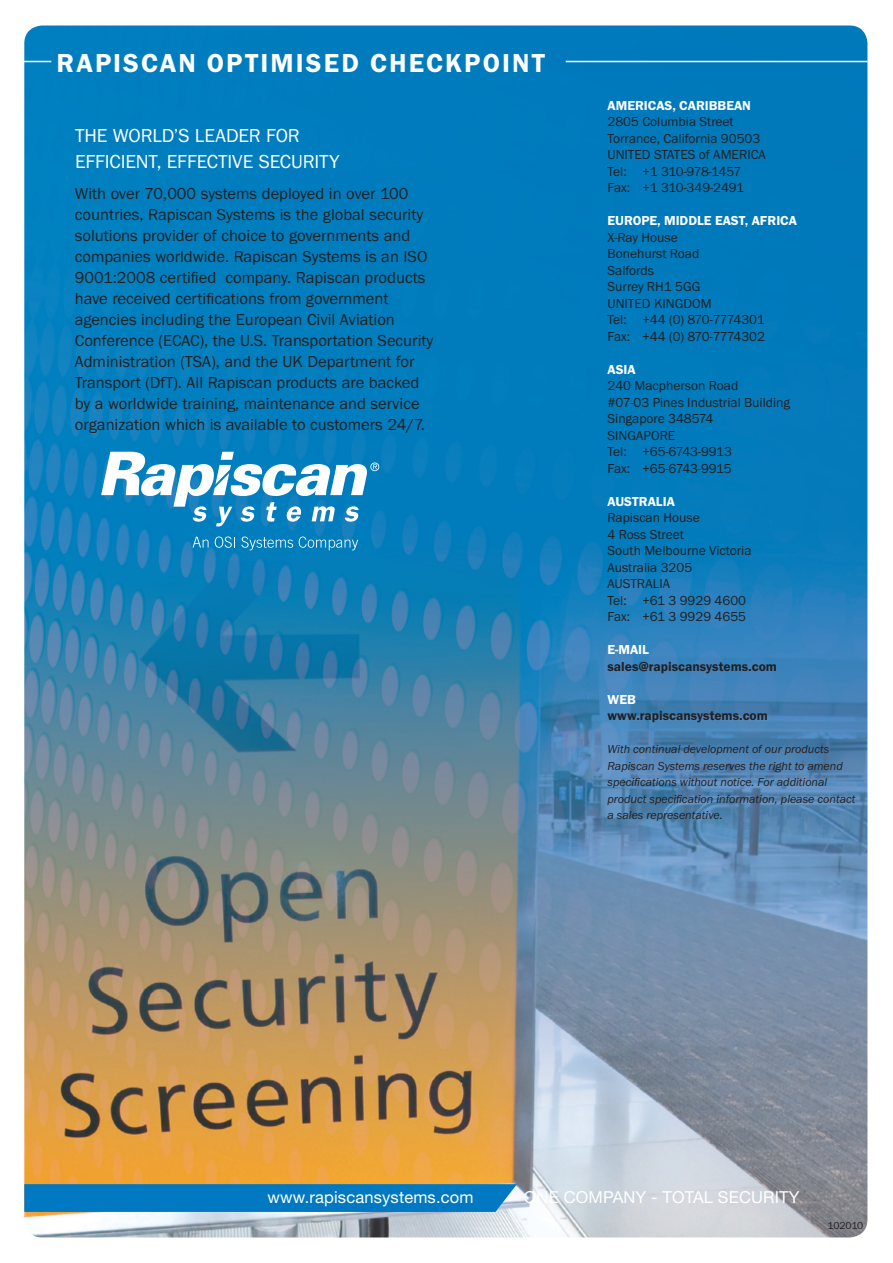
<style>
.page{position:relative;width:893px;height:1263px;background:#fff}
.page>*{position:absolute;margin:0;border:0;box-sizing:border-box;transform-origin:0 0}
.t1{font:600 27px "Franklin Got ITC";color:#fff}
.t2{font:19.5px "Franklin Got ITC";color:#fff}
.t3{font:16.5px/21px "Franklin Got ITC";color:#231f20}
.t4{font:16.5px "Helvetica Neue";letter-spacing:.01em;color:#fff}
.t5{font:13.5px/16.5px "Franklin Got ITC";color:#231f20}
.t6{font:600 13.5px "Franklin Got ITC";color:#fff}
.t7{font:600 13.5px "Franklin Got ITC";color:#231f20}
.t8{font:italic 12px/16.5px "Franklin Got ITC";color:#231f20}
.t9{font:10.5px "Franklin Got ITC";letter-spacing:-.035em;color:#231f20}
</style>
<div class="page">
<img style="left:24px;top:26px;width:843px;height:1211px">
<svg style="left:101px;top:452px;width:278px;height:74px"></svg>
<svg style="left:193px;top:537px;width:16px;height:11px"></svg>
<svg style="left:215px;top:536px;width:20px;height:12px"></svg>
<svg style="left:241px;top:536px;width:52px;height:14px"></svg>
<svg style="left:299px;top:536px;width:59px;height:14px"></svg>
<svg style="left:24px;top:1184px;width:493px;height:28px"></svg>
<hr style="left:566px;top:61px;width:301px;height:1px;background:#fff">
<hr style="left:14px;top:61px;width:37px;height:1px;background:#fff">
<h1 class="t1" style="left:56px;top:47px;width:17px">RAPIS</h1>
<h1 class="t1" style="left:141px;top:47px;width:84px">CAN OPTIMISED</h1>
<h1 class="t1" style="left:370px;top:47px;width:93px">CHECKPOINT</h1>
<p class="t2" style="left:75px;top:124px;width:51px">The world</p>
<p class="t2" style="left:174px;top:124px;width:33px">’s leader</p>
<p class="t2" style="left:266px;top:124px;width:12px">for</p>
<p class="t2" style="left:75px;top:150px;width:10px">efficie</p>
<p class="t2" style="left:136px;top:150px;width:42px">nt, effective</p>
<p class="t2" style="left:259px;top:150px;width:11px">securit</p>
<p class="t2" style="left:329px;top:150px;width:11px">y</p>
<p class="t3" style="left:75px;top:183px;width:360px">With over 70,000 systems deployed in over 100 countries, Rapiscan Systems is the global security solutions provider of choice to governments and companies worldwide. Rapiscan Systems is an ISO 9001:2008 certified company. Rapiscan products have received certifications from government agencies including the European Civil Aviation Conference (ECAC), the U.S. Transportation Security Administration (TSA), and the UK Department for Transport (DfT). All Rapiscan products are backed by a worldwide training, maintenance and service organization which is available to customers 24/7.</p>
<p class="t6" style="left:608px;top:97px;width:9px">AMERI</p>
<p class="t6" style="left:648px;top:97px;width:88px">CAS, CARI BBEAN</p>
<p class="t5" style="left:608px;top:113px;width:160px">2805 Columbia Street<br>Torrance, California 90503<br>UN ITED STATES of AMERICA<br>Tel: +1 310-978-1457<br>Fax: +1 310-349-2491</p>
<p class="t6" style="left:608px;top:213px;width:10px">EUROPE</p>
<p class="t6" style="left:657px;top:213px;width:16px">, MIDD</p>
<p class="t6" style="left:697px;top:213px;width:27px">LE EAST</p>
<p class="t6" style="left:745px;top:213px;width:15px">, AFRI</p>
<p class="t6" style="left:780px;top:213px;width:18px">CA</p>
<p class="t5" style="left:608px;top:228px;width:159px">X-Ray House<br>Bonehurst Road<br>Salfords<br>Surrey RH1 5GG<br>UN ITED KINGDOM<br>Tel: +44 (0) 870-7774301<br>Fax: +44 (0) 870-7774302</p>
<p class="t6" style="left:608px;top:361px;width:9px">ASIA</p>
<p class="t5" style="left:608px;top:377px;width:184px">240 Macpherson Road<br>#07-03 Pines Industrial Building<br>Singapore 348574<br>SINGAPORE<br>Tel: +65-6743-9913<br>Fax: +65-6743-9915</p>
<p class="t6" style="left:608px;top:493px;width:10px">AUSTRA</p>
<p class="t6" style="left:656px;top:493px;width:14px">LIA</p>
<p class="t5" style="left:608px;top:509px;width:145px">Rapiscan House<br>4 Ross Street<br>South Melbourne Victoria<br>Australia 3205<br>AUSTRALIA<br>Tel: +61 3 9929 4600<br>Fax: +61 3 9929 4655</p>
<p class="t6" style="left:608px;top:642px;width:43px">E-MAI L</p>
<p class="t7" style="left:608px;top:658px;width:171px">sales@rapiscansystems.com</p>
<p class="t6" style="left:608px;top:691px;width:30px">WEB</p>
<p class="t7" style="left:608px;top:708px;width:162px">www.rapiscansystems.com</p>
<p class="t8" style="left:607px;top:741px;width:249px">With continual development of our products Rapiscan Systems reserves the right to amend specifications without notice. For additional product specification information, please contact a sales representative.</p>
<p class="t4" style="left:268px;top:1187px;width:207px">www.rapiscansystems.com</p>
<p class="t4" style="left:524px;top:1187px;width:277px">ONE COMPANY - TOTAL SECURITY</p>
<p class="t9" style="left:828px;top:1219px;width:37px">102010</p>
</div>
